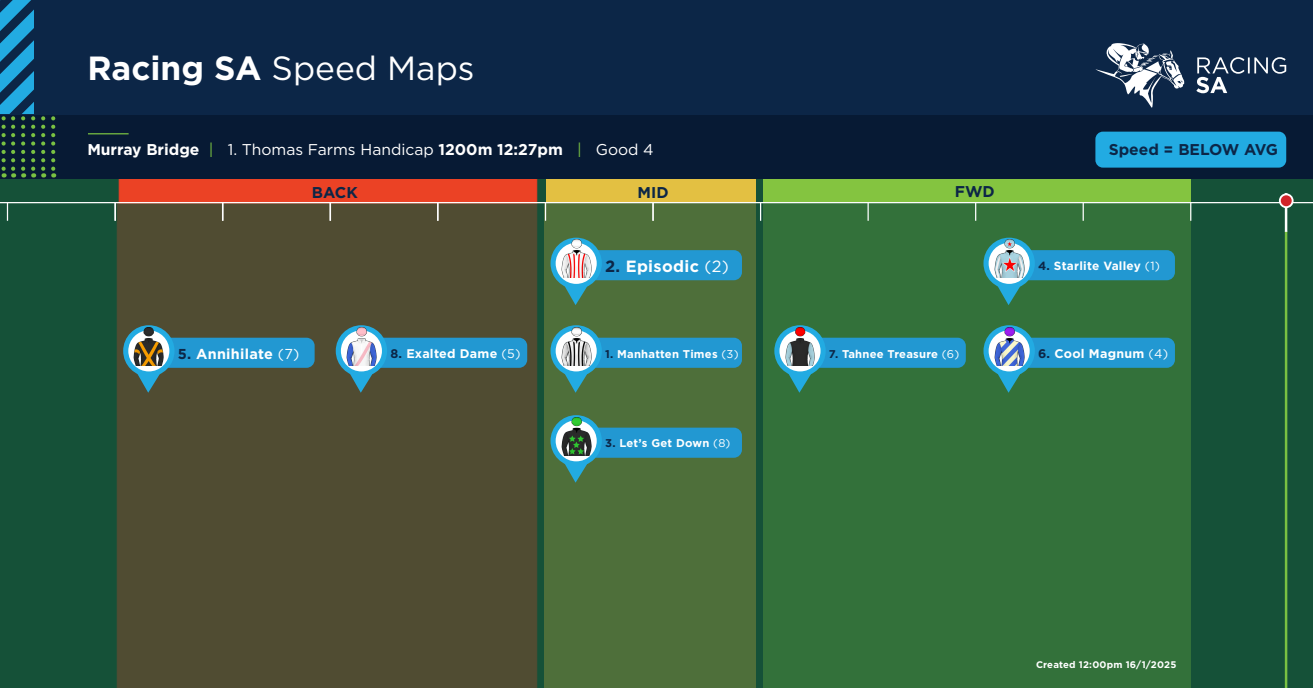
<style>
.page{position:relative;width:1313px;height:688px;background:#fff}
.page>*{position:absolute;margin:0;border:0;box-sizing:border-box;transform-origin:0 0}
.t1{font:33.5px "Gotham HTF";color:#fff}
.t2{font:700 16.25px "Gotham HTF";letter-spacing:.02em;color:#fff}
.t3{font:700 15.62px "Gotham HTF";color:#fff}
.t4{font:700 15.62px "Gotham HTF";color:#0c2647}
.t5{font:700 14.38px "Gotham HTF";letter-spacing:.02em;color:#fff}
.t6{font:700 12.5px "Gotham HTF";letter-spacing:.02em;color:#fff}
.t7{font:700 11.88px "Gotham HTF";letter-spacing:.02em;color:#fff}
.t8{font:700 11.25px "Gotham HTF";letter-spacing:.02em;color:#fff}
.t9{font:700 9.56px "Gotham HTF";letter-spacing:.02em;color:#fff}
.s1{font-weight:700}
.s2{font-weight:400;color:#79c142}
.s3{font-weight:400}
.s4{font-family:"Gotham";font-weight:400}
.s5{color:#0c2647}
</style>
<div class="page">
<div style="left:0;top:149px;width:1312px;height:539px;background:#155138"></div>
<div style="left:117px;top:203px;width:420px;height:485px;background:#504c32"></div>
<div style="left:119px;top:178px;width:418px;height:25px;background:#eb4225;border:1px solid #eb3e26"></div>
<div style="left:546px;top:178px;width:209px;height:25px;background:#e3c042"></div>
<div style="left:763px;top:178px;width:427px;height:25px;background:#84c440"></div>
<div style="left:544px;top:203px;width:211px;height:485px;background:#4e6f3a"></div>
<div style="left:763px;top:200px;width:427px;height:488px;background:#33713a"></div>
<div style="left:0;top:0;width:1312px;height:178px;background:#0c2647"></div>
<hr style="left:0;top:202px;width:1312px;height:1px;background:#fff">
<div style="left:0;top:115px;width:1312px;height:63px;background:#071a34"></div>
<svg style="left:545px;top:203px;width:1px;height:18px"></svg>
<hr style="left:88px;top:133px;width:41px;height:1px;background:#79c142">
<svg style="left:1196px;top:57px;width:90px;height:36px"></svg>
<svg style="left:1095px;top:43px;width:89px;height:65px"></svg>
<svg style="left:652px;top:203px;width:1px;height:18px"></svg>
<svg style="left:760px;top:203px;width:1px;height:18px"></svg>
<svg style="left:867px;top:203px;width:1px;height:18px"></svg>
<svg style="left:975px;top:203px;width:1px;height:18px"></svg>
<svg style="left:1082px;top:203px;width:1px;height:18px"></svg>
<svg style="left:1190px;top:203px;width:1px;height:18px"></svg>
<svg style="left:41px;top:116px;width:4px;height:61px"></svg>
<svg style="left:51px;top:116px;width:4px;height:61px"></svg>
<svg style="left:0;top:0;width:35px;height:177px"></svg>
<hr style="left:1284px;top:231px;width:3px;height:457px;background:#79c142">
<hr style="left:1284px;top:193px;width:3px;height:39px;background:#fff">
<div style="left:1279px;top:194px;width:13px;height:13px;background:#d1232a;border-radius:50%"></div>
<div style="left:1278px;top:193px;width:15px;height:15px;border:2px solid #fff;border-radius:50%"></div>
<svg style="left:7px;top:203px;width:1px;height:18px"></svg>
<svg style="left:114px;top:203px;width:2px;height:18px"></svg>
<svg style="left:222px;top:203px;width:1px;height:18px"></svg>
<svg style="left:329px;top:203px;width:2px;height:18px"></svg>
<svg style="left:437px;top:203px;width:1px;height:18px"></svg>
<svg style="left:123px;top:325px;width:192px;height:67px;background:#3f717b"></svg>
<img style="left:132px;top:327px;width:33px;height:38px">
<svg style="left:336px;top:325px;width:191px;height:67px;background:#3f717c"></svg>
<img style="left:344px;top:327px;width:34px;height:38px">
<svg style="left:550px;top:238px;width:192px;height:67px"></svg>
<img style="left:559px;top:239px;width:33px;height:39px">
<svg style="left:550px;top:325px;width:192px;height:67px"></svg>
<img style="left:559px;top:327px;width:33px;height:38px">
<svg style="left:550px;top:415px;width:192px;height:67px"></svg>
<img style="left:559px;top:417px;width:33px;height:38px">
<svg style="left:774px;top:325px;width:191px;height:67px"></svg>
<img style="left:783px;top:327px;width:33px;height:38px">
<svg style="left:983px;top:325px;width:192px;height:67px"></svg>
<img style="left:992px;top:327px;width:33px;height:38px">
<svg style="left:983px;top:238px;width:192px;height:67px"></svg>
<img style="left:992px;top:239px;width:33px;height:39px">
<div style="left:1095px;top:132px;width:191px;height:36px;background:#22abe2;border-radius:8px"></div>
<p class="t1" style="left:87px;top:49px;width:389px"><span class="s1">Racing SA</span> Speed Maps</p>
<p class="t3" style="left:87px;top:140px;width:568px">Murray Bridge <span class="s2">|</span> <span class="s3">1.</span> <span class="s4">Thomas Farms Handicap</span> 1200m 12:27pm <span class="s2">|</span> <span class="s4">Good 4</span></p>
<p class="t4" style="left:312px;top:184px;width:47px">BACK</p>
<p class="t4" style="left:637px;top:183px;width:33px">MID</p>
<p class="t4" style="left:954px;top:182px;width:41px">FWD</p>
<p class="t2" style="left:605px;top:257px;width:125px"><span class="s5">2.</span> Episodic <span class="s4">(2)</span></p>
<p class="t4" style="left:1108px;top:141px;width:171px">Speed = BELOW AVG</p>
<p class="t7" style="left:1038px;top:259px;width:123px"><span class="s5">4.</span> Starlite Valley <span class="s4">(1)</span></p>
<p class="t5" style="left:178px;top:345px;width:123px"><span class="s5">5.</span> Annihilate <span class="s4">(7)</span></p>
<p class="t6" style="left:390px;top:346px;width:132px"><span class="s5">8.</span> Exalted Dame <span class="s4">(5)</span></p>
<p class="t8" style="left:605px;top:347px;width:135px"><span class="s5">1.</span> Manhatten Times <span class="s4">(3)</span></p>
<p class="t8" style="left:605px;top:437px;width:127px"><span class="s5">3.</span> Let’s Get Down <span class="s4">(8)</span></p>
<p class="t8" style="left:829px;top:347px;width:132px"><span class="s5">7.</span> Tahnee Treasure <span class="s4">(6)</span></p>
<p class="t6" style="left:1038px;top:346px;width:132px"><span class="s5">6.</span> Cool Magnum <span class="s4">(4)</span></p>
<p class="t9" style="left:1036px;top:659px;width:142px">Created 12:00pm 16/1/2025</p>
</div>
